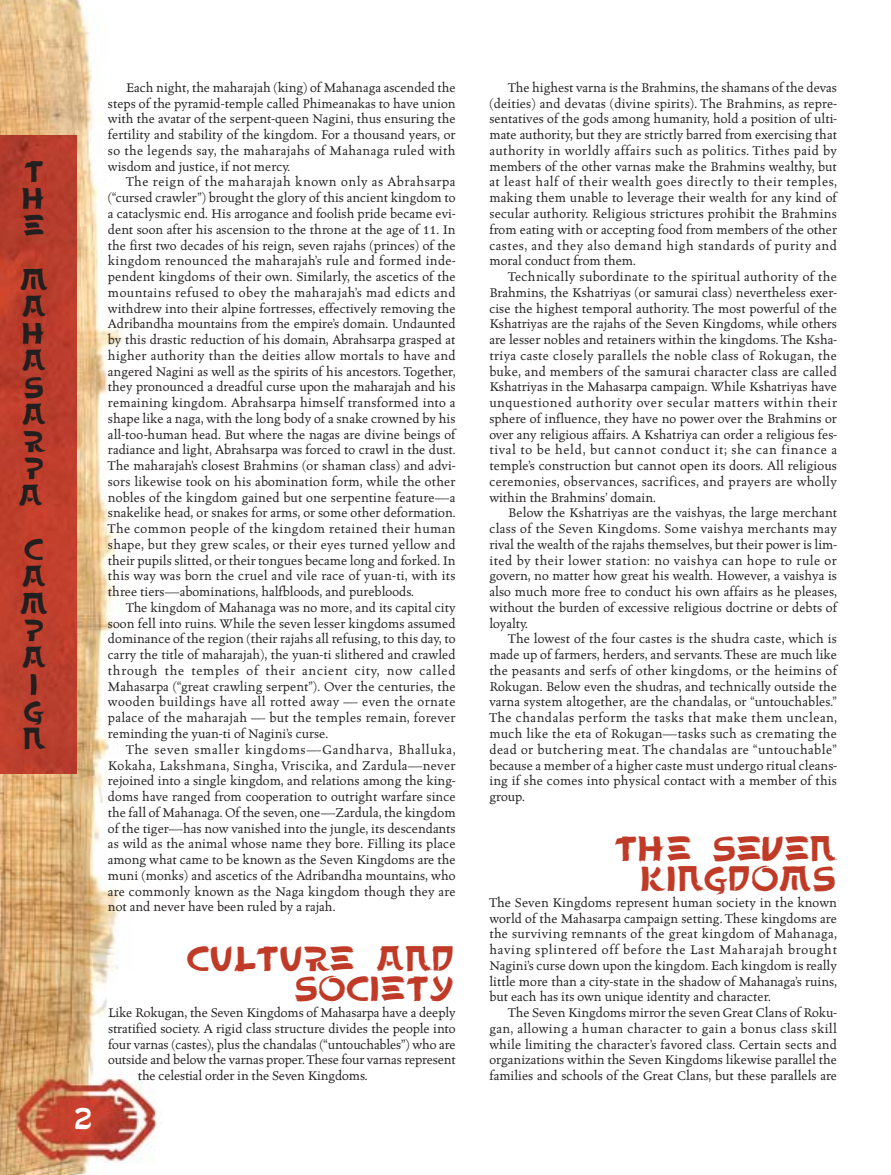
<style>
.page{position:relative;width:891px;height:1175px;background:#fff}
.page>*{position:absolute;margin:0;border:0;box-sizing:border-box;transform-origin:0 0}
.t1{font:42px/30px "Asian Brush";color:#c03b27;text-align:right}
.t2{font:36px/27px "Asian Brush";color:#231f1f}
.t3{font:36px "Asian Brush";color:#fff}
.t4{font:500 14.25px/15.8px "Celestia Antiqua";color:#231f1f;text-align:justify}
</style>
<div class="page">
<img style="left:0;top:0;width:157px;height:1174px">
<img style="left:0;top:135px;width:76px;height:638px">
<h2 class="t2" style="left:23px;top:162px;width:26px;text-align:justify">T H E</h2>
<h2 class="t2" style="left:19px;top:270px;width:32px">M<br>A<br>H<br>A<br>S<br>A<br>R<br>P<br>A</h2>
<h2 class="t2" style="left:20px;top:540px;width:30px">C<br>A<br>M<br>P<br>A<br>I<br>G<br>N</h2>
<h2 class="t3" style="left:75px;top:1107px;width:20px">2</h2>
<p class="t4" style="left:108px;top:81px;width:349px;text-indent:18px">Each night, the maharajah (king) of Mahanaga ascended the steps of the pyramid-temple called Phimeanakas to have union with the avatar of the serpent-queen Nagini, thus ensuring the fertility and stability of the kingdom. For a thousand years, or so the legends say, the maharajahs of Mahanaga ruled with wisdom and justice, if not mercy.</p>
<p class="t4" style="left:108px;top:175px;width:349px;text-indent:18px">The reign of the maharajah known only as Abrahsarpa (“cursed crawler”) brought the glory of this ancient kingdom to a cataclysmic end. His arrogance and foolish pride became evi&shy;dent soon after his ascension to the throne at the age of 11. In the first two decades of his reign, seven rajahs (princes) of the kingdom renounced the maharajah’s rule and formed inde&shy;pendent kingdoms of their own. Similarly, the ascetics of the mountains refused to obey the maharajah’s mad edicts and withdrew into their alpine fortresses, effectively removing the Adribandha mountains from the empire’s domain. Undaunted by this drastic reduction of his domain, Abrahsarpa grasped at higher authority than the deities allow mortals to have and angered Nagini as well as the spirits of his ancestors. Together, they pronounced a dreadful curse upon the maharajah and his remaining kingdom. Abrahsarpa himself transformed into a shape like a naga, with the long body of a snake crowned by his all-too-human head. But where the nagas are divine beings of radiance and light, Abrahsarpa was forced to crawl in the dust.<br>The maharajah’s closest Brahmins (or shaman class) and advi&shy;sors likewise took on his abomination form, while the other nobles of the kingdom gained but one serpentine feature—a snakelike head, or snakes for arms, or some other deformation.<br>The common people of the kingdom retained their human shape, but they grew scales, or their eyes turned yellow and their pupils slitted, or their tongues became long and forked. In this way was born the cruel and vile race of yuan-ti, with its three tiers—abominations, halfbloods, and purebloods.</p>
<p class="t4" style="left:108px;top:600px;width:349px;text-indent:18px">The kingdom of Mahanaga was no more, and its capital city soon fell into ruins. While the seven lesser kingdoms assumed dominance of the region (their rajahs all refusing, to this day, to carry the title of maharajah), the yuan-ti slithered and crawled through the temples of their ancient city, now called Mahasarpa (“great crawling serpent”). Over the centuries, the wooden buildings have all rotted away — even the ornate palace of the maharajah — but the temples remain, forever reminding the yuan-ti of Nagini’s curse.</p>
<p class="t4" style="left:108px;top:742px;width:349px;text-indent:18px">The seven smaller kingdoms—Gandharva, Bhalluka, Kokaha, Lakshmana, Singha, Vriscika, and Zardula—never rejoined into a single kingdom, and relations among the king&shy;doms have ranged from cooperation to outright warfare since the fall of Mahanaga. Of the seven, one—Zardula, the kingdom of the tiger—has now vanished into the jungle, its descendants as wild as the animal whose name they bore. Filling its place among what came to be known as the Seven Kingdoms are the muni (monks) and ascetics of the Adribandha mountains, who are commonly known as the Naga kingdom though they are not and never have been ruled by a rajah.</p>
<h1 class="t1" style="left:187px;top:949px;width:270px">CULTURE AND<br>SOCIETY</h1>
<p class="t4" style="left:108px;top:1005px;width:349px">Like Rokugan, the Seven Kingdoms of Mahasarpa have a deeply</p>
<p class="t4" style="left:108px;top:1021px;width:349px">stratified society. A rigid class structure divides the people into</p>
<p class="t4" style="left:108px;top:1037px;width:349px">four varnas (castes), plus the chandalas (“untouchables”) who are</p>
<p class="t4" style="left:108px;top:1053px;width:349px">outside and below the varnas proper. These four varnas represent</p>
<p class="t4" style="left:138px;top:1068px;width:231px">the celestial order in the Seven Kingdoms.</p>
<p class="t4" style="left:489px;top:81px;width:349px;text-indent:19px">The highest varna is the Brahmins, the shamans of the devas (deities) and devatas (divine spirits). The Brahmins, as repre&shy;sentatives of the gods among humanity, hold a position of ulti&shy;mate authority, but they are strictly barred from exercising that authority in worldly affairs such as politics. Tithes paid by members of the other varnas make the Brahmins wealthy, but at least half of their wealth goes directly to their temples, making them unable to leverage their wealth for any kind of secular authority. Religious strictures prohibit the Brahmins from eating with or accepting food from members of the other castes, and they also demand high standards of purity and moral conduct from them.</p>
<p class="t4" style="left:489px;top:270px;width:349px;text-indent:19px">Technically subordinate to the spiritual authority of the Brahmins, the Kshatriyas (or samurai class) nevertheless exer&shy;cise the highest temporal authority. The most powerful of the Kshatriyas are the rajahs of the Seven Kingdoms, while others are lesser nobles and retainers within the kingdoms. The Ksha&shy;triya caste closely parallels the noble class of Rokugan, the buke, and members of the samurai character class are called Kshatriyas in the Mahasarpa campaign. While Kshatriyas have unquestioned authority over secular matters within their sphere of influence, they have no power over the Brahmins or over any religious affairs. A Kshatriya can order a religious fes&shy;tival to be held, but cannot conduct it; she can finance a temple’s construction but cannot open its doors. All religious ceremonies, observances, sacrifices, and prayers are wholly within the Brahmins’ domain.</p>
<p class="t4" style="left:489px;top:506px;width:349px;text-indent:19px">Below the Kshatriyas are the vaishyas, the large merchant class of the Seven Kingdoms. Some vaishya merchants may rival the wealth of the rajahs themselves, but their power is lim&shy;ited by their lower station: no vaishya can hope to rule or govern, no matter how great his wealth. However, a vaishya is also much more free to conduct his own affairs as he pleases, without the burden of excessive religious doctrine or debts of loyalty.</p>
<p class="t4" style="left:489px;top:632px;width:349px;text-indent:19px">The lowest of the four castes is the shudra caste, which is made up of farmers, herders, and servants. These are much like the peasants and serfs of other kingdoms, or the heimins of Rokugan. Below even the shudras, and technically outside the varna system altogether, are the chandalas, or “untouchables.” The chandalas perform the tasks that make them unclean, much like the eta of Rokugan—tasks such as cremating the dead or butchering meat. The chandalas are “untouchable” because a member of a higher caste must undergo ritual cleans&shy;ing if she comes into physical contact with a member of this group.</p>
<h1 class="t1" style="left:615px;top:839px;width:223px">THE SEVEN<br>KINGDOMS</h1>
<p class="t4" style="left:489px;top:895px;width:349px">The Seven Kingdoms represent human society in the known world of the Mahasarpa campaign setting. These kingdoms are the surviving remnants of the great kingdom of Mahanaga, having splintered off before the Last Maharajah brought Nagini’s curse down upon the kingdom. Each kingdom is really little more than a city-state in the shadow of Mahanaga’s ruins, but each has its own unique identity and character.</p>
<p class="t4" style="left:489px;top:1005px;width:349px;text-indent:19px">The Seven Kingdoms mirror the seven Great Clans of Roku&shy;gan, allowing a human character to gain a bonus class skill while limiting the character’s favored class. Certain sects and organizations within the Seven Kingdoms likewise parallel the families and schools of the Great Clans, but these parallels are</p>
</div>
